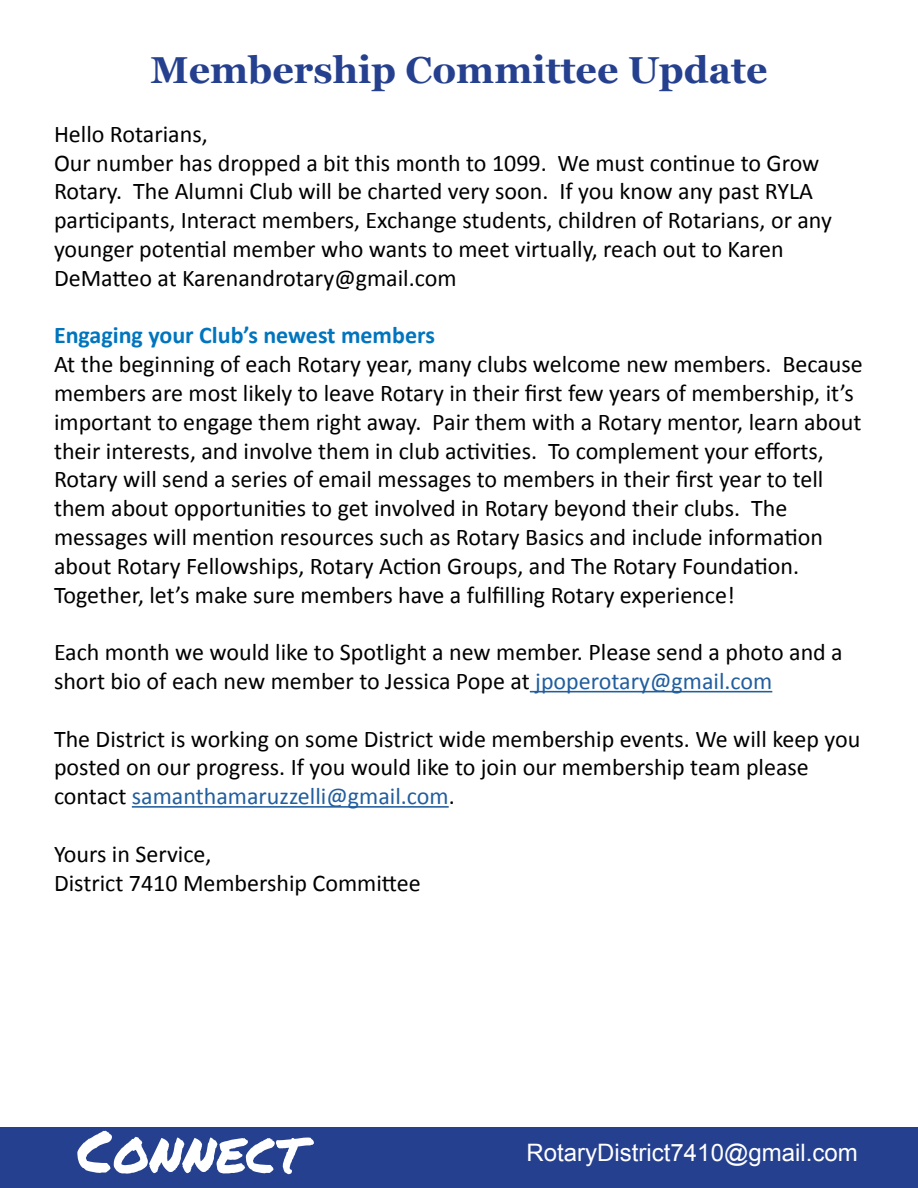
<style>
.page{position:relative;width:918px;height:1188px;background:#fff}
.page>*{position:absolute;margin:0;border:0;box-sizing:border-box;transform-origin:0 0}
.t1{font:58.5px "Permanent Marker Pro";color:#fff}
.t2{font:700 37.5px "Georgia";color:#25408f}
.t3{font:24px/28.8px "Calibri";color:#000}
.t4{font:700 24px "Calibri";color:#0075be}
.t5{font:24px "Arial";color:#fff}
.s1{color:#215e9e}
</style>
<div class="page">
<div style="left:0;top:1128px;width:918px;height:60px;background:#25408f"></div>
<hr style="left:530px;top:691px;width:242px;height:1px;background:#215e9e">
<hr style="left:132px;top:806px;width:317px;height:2px;background:#215e9e">
<h2 class="t2" style="left:150px;top:46px;width:619px">Membership Committee Update</h2>
<p class="t3" style="left:54px;top:119px;width:780px">Hello Rotarians,<br>Our number has dropped a bit this month to 1099. We must continue to Grow Rotary. The Alumni Club will be charted very soon. If you know any past RYLA participants, Interact members, Exchange students, children of Rotarians, or any younger potential member who wants to meet virtually, reach out to Karen DeMatteo at Karenandrotary@gmail.com</p>
<p class="t4" style="left:54px;top:318px;width:382px">Engaging your Club’s newest members</p>
<p class="t3" style="left:54px;top:349px;width:810px">At the beginning of each Rotary year, many clubs welcome new members. Because members are most likely to leave Rotary in their first few years of membership, it’s important to engage them right away. Pair them with a Rotary mentor, learn about their interests, and involve them in club activities. To complement your efforts, Rotary will send a series of email messages to members in their first year to tell them about opportunities to get involved in Rotary beyond their clubs. The messages will mention resources such as Rotary Basics and include information about Rotary Fellowships, Rotary Action Groups, and The Rotary Foundation.<br>Together, let’s make sure members have a fulfilling Rotary experience!</p>
<p class="t3" style="left:54px;top:637px;width:790px">Each month we would like to Spotlight a new member. Please send a photo and a short bio of each new member to Jessica Pope at <span class="s1">jpoperotary@gmail.com</span></p>
<p class="t3" style="left:54px;top:724px;width:808px">The District is working on some District wide membership events. We will keep you posted on our progress. If you would like to join our membership team please contact <span class="s1">samanthamaruzzelli@gmail.com</span>.</p>
<p class="t3" style="left:54px;top:839px;width:368px">Yours in Service,<br>District 7410 Membership Committee</p>
<h1 class="t1" style="left:77px;top:1108px;width:228px">Connect</h1>
<p class="t5" style="left:527px;top:1136px;width:333px">RotaryDistrict7410@gmail.com</p>
</div>
